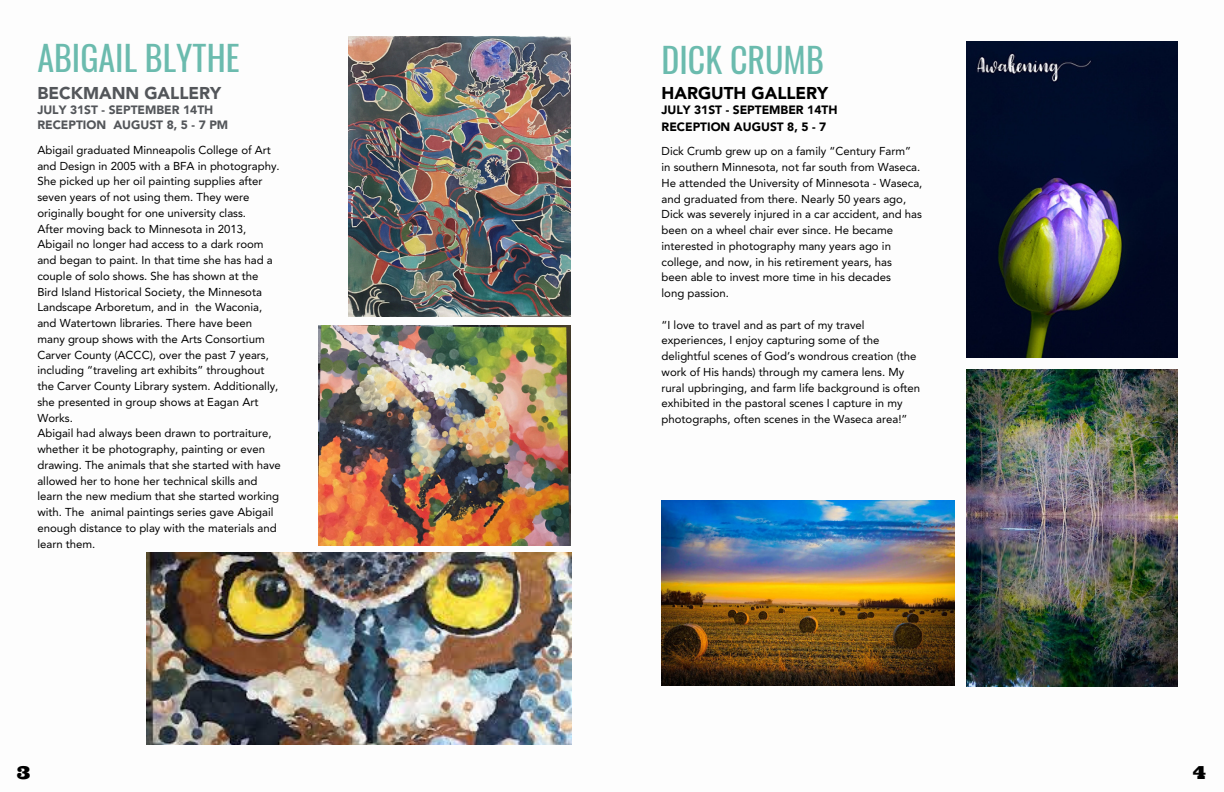
<style>
.page{position:relative;width:1224px;height:792px;background:#fff}
.page>*{position:absolute;margin:0;border:0;box-sizing:border-box;transform-origin:0 0}
.t1{font:34px "Oswald";color:#6bbbae}
.t2{font:17.9px "Ultra";color:#000}
.t3{font:900 17px "Avenir LT Std";color:#53565a}
.t4{font:900 17px "Avenir LT Std";color:#000}
.t5{font:900 12px "Avenir LT Std";color:#53565a}
.t6{font:900 12px/16.5px "Avenir LT Std";color:#000}
.t7{font:11.4px/15.8px "Avenir LT Std";color:#000}
</style>
<div class="page">
<img style="left:319px;top:325px;width:252px;height:220px">
<img style="left:147px;top:552px;width:424px;height:193px">
<img style="left:662px;top:500px;width:293px;height:185px">
<img style="left:967px;top:370px;width:211px;height:316px">
<img style="left:348px;top:37px;width:223px;height:280px">
<img style="left:967px;top:41px;width:211px;height:317px">
<p class="t1" style="left:37px;top:31px;width:204px">ABIGAIL BLYTHE</p>
<p class="t5" style="left:37px;top:105px;width:177px">JULY 31ST - SEPTEMBER 14TH</p>
<p class="t5" style="left:37px;top:120px;width:192px">RECEPTION AUGUST 8, 5 - 7 PM</p>
<p class="t3" style="left:37px;top:86px;width:185px">BECKMANN GALLERY</p>
<p class="t7" style="left:37px;top:143px;width:244px">Abigail graduated Minneapolis College of Art and Design in 2005 with a BFA in photography.<br>She picked up her oil painting supplies after seven years of not using them. They were originally bought for one university class.</p>
<p class="t7" style="left:37px;top:222px;width:243px">After moving back to Minnesota in 2013, Abigail no longer had access to a dark room and began to paint. In that time she has had a couple of solo shows. She has shown at the Bird Island Historical Society, the Minnesota Landscape Arboretum, and in the Waconia, and Watertown libraries. There have been many group shows with the Arts Consortium Carver County (ACCC), over the past 7 years, including “traveling art exhibits” throughout the Carver County Library system. Additionally, she presented in group shows at Eagan Art Works.</p>
<p class="t7" style="left:37px;top:427px;width:245px">Abigail had always been drawn to portraiture, whether it be photography, painting or even drawing. The animals that she started with have allowed her to hone her technical skills and learn the new medium that she started working with. The animal paintings series gave Abigail enough distance to play with the materials and learn them.</p>
<h2 class="t1" style="left:662px;top:33px;width:164px">DICK CRUMB</h2>
<h3 class="t4" style="left:662px;top:86px;width:168px">HARGUTH GALLERY</h3>
<p class="t6" style="left:662px;top:103px;width:177px">JULY 31ST - SEPTEMBER 14TH<br>RECEPTION AUGUST 8, 5 - 7</p>
<p class="t7" style="left:662px;top:145px;width:260px">Dick Crumb grew up on a family “Century Farm” in southern Minnesota, not far south from Waseca.</p>
<p class="t7" style="left:662px;top:176px;width:262px">He attended the University of Minnesota - Waseca, and graduated from there. Nearly 50 years ago, Dick was severely injured in a car accident, and has been on a wheel chair ever since. He became interested in photography many years ago in college, and now, in his retirement years, has</p>
<p class="t7" style="left:662px;top:271px;width:231px">been able to invest more time in his decades</p>
<p class="t7" style="left:662px;top:286px;width:69px">long passion.</p>
<p class="t7" style="left:662px;top:318px;width:260px">“I love to travel and as part of my travel experiences, I enjoy capturing some of the delightful scenes of God’s wondrous creation (the work of His hands) through my camera lens. My rural upbringing, and farm life background is often exhibited in the pastoral scenes I capture in my photographs, often scenes in the Waseca area!”</p>
<h1 class="t2" style="left:17px;top:761px;width:15px">3</h1>
<p class="t2" style="left:1193px;top:761px;width:15px">4</p>
</div>
